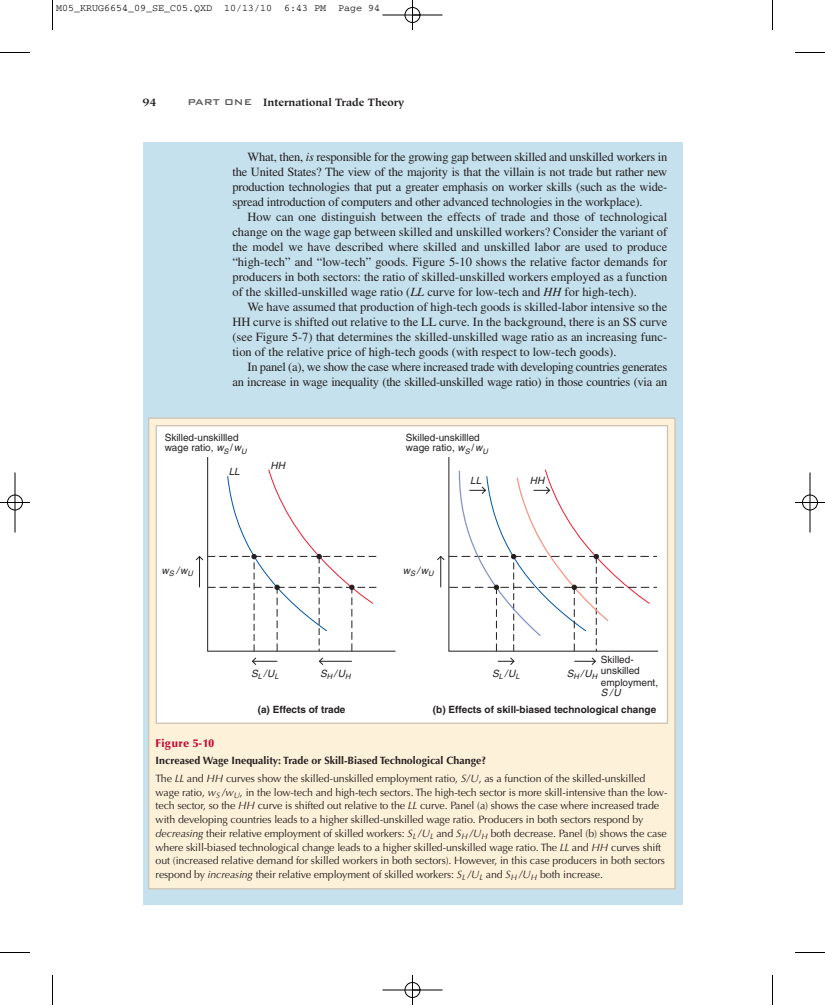
<style>
.page{position:relative;width:825px;height:1005px;background:#fff}
.page>*{position:absolute;margin:0;border:0;box-sizing:border-box;transform-origin:0 0}
.t1{font:12.5px/15px "Times";letter-spacing:-.02em;color:#231f20;text-align:justify}
.t2{font:900 11.25px "Optima";letter-spacing:.025em;color:#c40c37}
.t3{font:700 11.25px "Hiroshige";color:#231f20}
.t4{font:10.62px/13.8px "Optima";letter-spacing:-.01em;color:#231f20}
.t5{font:700 10.62px "Hiroshige";color:#231f20}
.t6{font:10px/10.2px "Helvetica";color:#231f20}
.t7{font:700 10px "Helvetica";color:#231f20}
.t8{font:10px "Courier";color:#000}
.t9{font:italic 10px "Helvetica";color:#231f20}
.s1{font-family:"Bank Gothic BT";font-weight:500;font-size:11.25px;color:#57585a}
.s2{font-style:italic}
.s3{font-weight:700}
</style>
<div class="page">
<div style="left:143px;top:142px;width:540px;height:763px;background:#c6e1ee"></div>
<div style="left:149px;top:418px;width:526px;height:471px;background:#fef1d9"></div>
<div style="left:157px;top:426px;width:510px;height:297px;background:#fff"></div>
<svg style="left:207px;top:457px;width:189px;height:195px"></svg>
<svg style="left:251px;top:657px;width:26px;height:8px"></svg>
<hr style="left:319px;top:661px;width:33px;height:1px;background:#231f20">
<svg style="left:318px;top:657px;width:6px;height:8px"></svg>
<svg style="left:195px;top:469px;width:181px;height:182px"></svg>
<svg style="left:448px;top:457px;width:211px;height:195px"></svg>
<svg style="left:498px;top:657px;width:17px;height:8px"></svg>
<svg style="left:574px;top:657px;width:22px;height:8px"></svg>
<svg style="left:437px;top:469px;width:220px;height:182px"></svg>
<div style="left:156px;top:425px;width:512px;height:299px;border:1px solid #cdc1af"></div>
<hr style="left:52px;top:0;width:1px;height:30px;background:#000">
<hr style="left:0;top:52px;width:30px;height:1px;background:#000">
<hr style="left:772px;top:0;width:1px;height:30px;background:#000">
<hr style="left:795px;top:52px;width:30px;height:1px;background:#000">
<hr style="left:52px;top:975px;width:1px;height:30px;background:#000">
<hr style="left:0;top:952px;width:30px;height:1px;background:#000">
<hr style="left:772px;top:975px;width:1px;height:30px;background:#000">
<hr style="left:795px;top:952px;width:30px;height:1px;background:#000">
<hr style="left:382px;top:15px;width:60px;height:1px;background:#000">
<hr style="left:382px;top:990px;width:60px;height:1px;background:#000">
<hr style="left:15px;top:472px;width:1px;height:60px;background:#000">
<hr style="left:810px;top:472px;width:1px;height:60px;background:#000">
<hr style="left:412px;top:0;width:1px;height:30px;background:#000">
<hr style="left:412px;top:975px;width:1px;height:30px;background:#000">
<hr style="left:0;top:502px;width:30px;height:1px;background:#000">
<hr style="left:795px;top:502px;width:30px;height:1px;background:#000">
<div style="left:405px;top:7px;width:15px;height:16px;border:1px solid #000;border-radius:50%"></div>
<div style="left:405px;top:982px;width:15px;height:16px;border:1px solid #000;border-radius:50%"></div>
<div style="left:7px;top:495px;width:16px;height:15px;border:1px solid #000;border-radius:50%"></div>
<div style="left:802px;top:495px;width:16px;height:15px;border:1px solid #000;border-radius:50%"></div>
<p class="t8" style="left:56px;top:5px;width:326px">M05_KRUG6654_09_SE_C05.QXD 10/13/10 6:43 PM Page 94</p>
<p class="t3" style="left:142px;top:97px;width:16px">94</p>
<p class="t5" style="left:188px;top:98px;width:218px"><span class="s1">PART ONE</span> International Trade Theory</p>
<p class="t1" style="left:232px;top:151px;width:436px;text-indent:15px">What, then, <span class="s2">is</span> responsible for the growing gap between skilled and unskilled workers in the United States? The view of the majority is that the villain is not trade but rather new production technologies that put a greater emphasis on worker skills (such as the wide&shy;spread introduction of computers and other advanced technologies in the workplace).</p>
<p class="t1" style="left:232px;top:211px;width:436px;text-indent:15px">How can one distinguish between the effects of trade and those of technological change on the wage gap between skilled and unskilled workers? Consider the variant of the model we have described where skilled and unskilled labor are used to produce “high-tech” and “low-tech” goods. Figure 5-10 shows the relative factor demands for producers in both sectors: the ratio of skilled-unskilled workers employed as a function of the skilled-unskilled wage ratio (<span class="s2">LL</span> curve for low-tech and <span class="s2">HH</span> for high-tech).</p>
<p class="t1" style="left:232px;top:301px;width:436px;text-indent:15px">We have assumed that production of high-tech goods is skilled-labor intensive so the HH curve is shifted out relative to the LL curve. In the background, there is an SS curve (see Figure 5-7) that determines the skilled-unskilled wage ratio as an increasing func&shy;tion of the relative price of high-tech goods (with respect to low-tech goods).</p>
<p class="t1" style="left:232px;top:361px;width:436px;text-align:right">In panel (a), we show the case where increased trade with developing countries generates<br>an increase in wage inequality (the skilled-unskilled wage ratio) in those countries (via an</p>
<p class="t6" style="left:165px;top:433px;width:83px">Skilled-unskillled wage ratio, <span class="s2">w</span><sub>S</sub> /<span class="s2">w</span><sub>U</sub></p>
<p class="t9" style="left:229px;top:468px;width:13px">LL</p>
<p class="t9" style="left:271px;top:462px;width:16px">HH</p>
<p class="t6" style="left:406px;top:433px;width:83px">Skilled-unskillled wage ratio, <span class="s2">w</span><sub>S</sub> /<span class="s2">w</span><sub>U</sub></p>
<p class="t9" style="left:470px;top:476px;width:13px">LL</p>
<p class="t9" style="left:530px;top:476px;width:16px">HH</p>
<p class="t9" style="left:162px;top:567px;width:33px">w<sub>S</sub> /w<sub>U</sub></p>
<p class="t9" style="left:403px;top:567px;width:32px">w<sub>S</sub> /w<sub>U</sub></p>
<p class="t9" style="left:251px;top:669px;width:29px">S<sub>L</sub> /U<sub>L</sub></p>
<p class="t9" style="left:320px;top:669px;width:32px">S<sub>H</sub>/U<sub>H</sub></p>
<p class="t6" style="left:601px;top:655px;width:59px;line-height:11.2px">Skilled&shy;unskilled employment,</p>
<p class="t9" style="left:601px;top:689px;width:21px">S/U</p>
<p class="t9" style="left:492px;top:669px;width:29px">S<sub>L</sub> /U<sub>L</sub></p>
<p class="t9" style="left:567px;top:669px;width:32px">S<sub>H</sub>/U<sub>H</sub></p>
<p class="t7" style="left:258px;top:706px;width:89px">(a) Effects of trade</p>
<p class="t7" style="left:433px;top:706px;width:225px">(b) Effects of skill-biased technological change</p>
<p class="t2" style="left:156px;top:738px;width:60px">Figure 5-10</p>
<p class="t4" style="left:156px;top:753px;width:491px;line-height:17.5px"><span class="s3">Increased Wage Inequality: Trade or Skill-Biased Technological Change?<br></span>The <span class="s2">LL</span> and <span class="s2">HH</span> curves show the skilled-unskilled employment ratio, <span class="s2">S/U</span>, as a function of the skilled-unskilled</p>
<p class="t4" style="left:156px;top:786px;width:513px">wage ratio, <span class="s2">w</span><sub>S</sub> <span class="s2">/w</span><sub>U</sub>, in the low-tech and high-tech sectors. The high-tech sector is more skill-intensive than the low&shy;tech sector, so the <span class="s2">HH</span> curve is shifted out relative to the <span class="s2">LL</span> curve. Panel (a) shows the case where increased trade with developing countries leads to a higher skilled-unskilled wage ratio. Producers in both sectors respond by <span class="s2">decreasing</span> their relative employment of skilled workers: <span class="s2">S</span><sub>L</sub> <span class="s2">/U</span><sub>L</sub> and <span class="s2">S</span><sub>H</sub> <span class="s2">/U</span><sub>H</sub> both decrease. Panel (b) shows the case where skill-biased technological change leads to a higher skilled-unskilled wage ratio. The <span class="s2">LL</span> and <span class="s2">HH</span> curves shift out (increased relative demand for skilled workers in both sectors). However, in this case producers in both sectors respond by <span class="s2">increasing</span> their relative employment of skilled workers: <span class="s2">S</span><sub>L</sub> <span class="s2">/U</span><sub>L</sub> and <span class="s2">S</span><sub>H</sub> <span class="s2">/U</span><sub>H</sub> both increase.</p>
</div>
